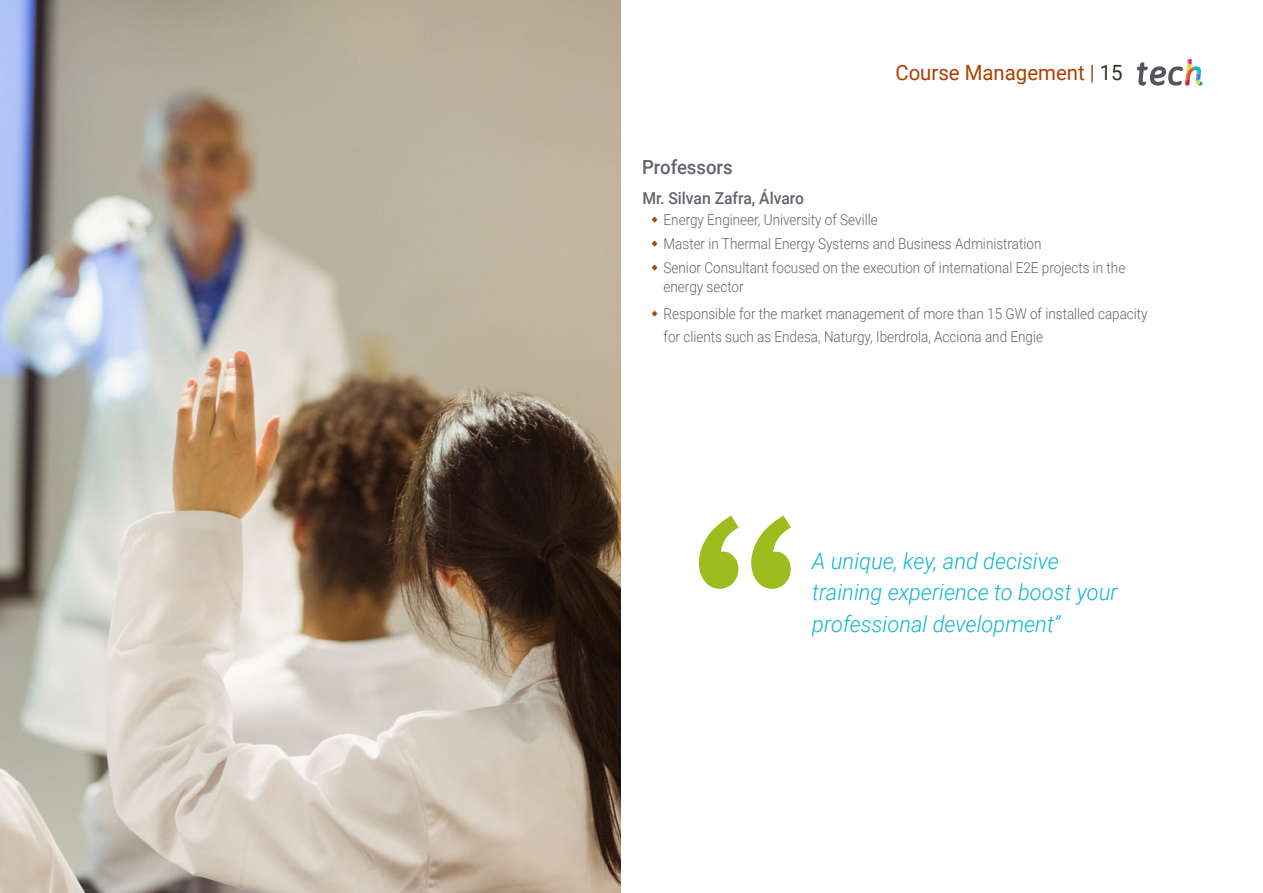
<style>
.page{position:relative;width:1263px;height:893px;background:#fff}
.page>*{position:absolute;margin:0;border:0;box-sizing:border-box;transform-origin:0 0}
.t1{font:italic 300 22.5px/31.5px "Roboto";color:#0fb6cf}
.t2{font:21px "Roboto";color:#ae4000}
.t3{font:500 19.5px "Roboto";color:#61646a;scale:.95 1}
.t4{font:500 16.5px "Roboto";color:#61646a;scale:.95 1}
.t5{font:300 15px/23.7px "Roboto";color:#61646a;scale:.9 1}
.s1{color:#312e20}
</style>
<div class="page">
<svg style="left:1137px;top:59px;width:65px;height:27px"></svg>
<img style="left:0;top:0;width:621px;height:893px">
<svg style="left:699px;top:516px;width:92px;height:73px"></svg>
<h2 class="t2" style="left:895px;top:57px;width:229px">Course Management | <span class="s1">15</span></h2>
<h3 class="t3" style="left:642px;top:154px;width:97px">Professors</h3>
<p class="t4" style="left:642px;top:186px;width:172px">Mr. Silvan Zafra, Álvaro</p>
<p class="t5" style="left:664px;top:208px;width:514px">Energy Engineer, University of Seville<br>Master in Thermal Energy Systems and Business Administration<br>Senior Consultant focused on the execution of international E2E projects in the</p>
<p class="t5" style="left:664px;top:273px;width:539px;line-height:26.7px">energy sector<br>Responsible for the market management of more than 15 GW of installed capacity</p>
<p class="t5" style="left:664px;top:324px;width:423px">for clients such as Endesa, Naturgy, Iberdrola, Acciona and Engie</p>
<h1 class="t1" style="left:812px;top:544px;width:307px">A unique, key, and decisive training experience to boost your professional development”</h1>
</div>
